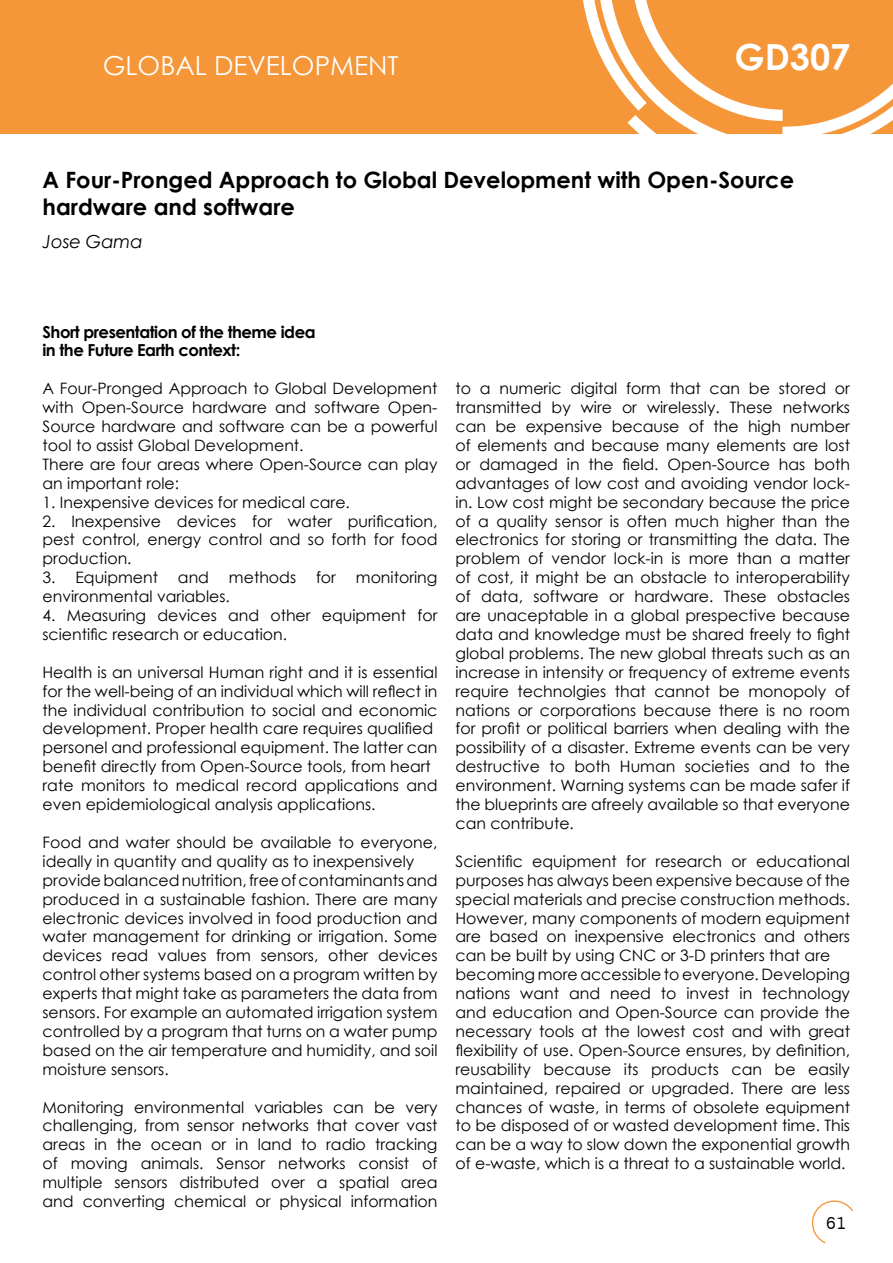
<style>
.page{position:relative;width:893px;height:1263px;background:#fff}
.page>*{position:absolute;margin:0;border:0;box-sizing:border-box;transform-origin:0 0}
.t1{font:700 36px "Century Gothic";color:#fff}
.t2{font:26.1px "Century Gothic";color:#fff}
.t3{font:700 22.5px/27px "Century Gothic";color:#000}
.t4{font:italic 18px "Century Gothic";letter-spacing:-.01em;color:#000}
.t5{font:18px "Levenim";color:#000}
.t6{font:700 16.5px/18.9px "Century Gothic";letter-spacing:-.03em;color:#000}
.t7{font:15.75px/18.9px "Century Gothic";color:#000}
</style>
<div class="page">
<div style="left:0;top:0;width:893px;height:134px;background:#f59638"></div>
<svg style="left:583px;top:0;width:44px;height:98px"></svg>
<svg style="left:627px;top:0;width:266px;height:134px"></svg>
<svg style="left:811px;top:1200px;width:42px;height:43px"></svg>
<h2 class="t2" style="left:103px;top:47px;width:297px">Global development</h2>
<h1 class="t1" style="left:734px;top:29px;width:117px">GD307</h1>
<h3 class="t3" style="left:43px;top:165px;width:753px">A Four-Pronged Approach to Global Development with Open-Source hardware and software</h3>
<p class="t4" style="left:43px;top:228px;width:102px">Jose Gama</p>
<p class="t6" style="left:43px;top:321px;width:275px">Short presentation of the theme idea in the Future Earth context:</p>
<p class="t7" style="left:43px;top:379px;width:396px">A Four-Pronged Approach to Global Development with Open-Source hardware and software Open-Source hardware and software can be a powerful tool to assist Global Development.<br>There are four areas where Open-Source can play an important role:</p>
<p class="t7" style="left:43px;top:492px;width:309px">1. Inexpensive devices for medical care.</p>
<p class="t7" style="left:43px;top:511px;width:396px;text-align:justify">2. Inexpensive devices for water purification, pest control, energy control and so forth for food production.</p>
<p class="t7" style="left:43px;top:568px;width:117px">3. Equipment</p>
<p class="t7" style="left:178px;top:568px;width:33px">and</p>
<p class="t7" style="left:229px;top:568px;width:69px">methods</p>
<p class="t7" style="left:316px;top:568px;width:22px">for</p>
<p class="t7" style="left:356px;top:568px;width:83px">monitoring</p>
<p class="t7" style="left:43px;top:587px;width:189px">environmental variables.</p>
<p class="t7" style="left:43px;top:606px;width:396px">4. Measuring devices and other equipment for scientific research or education.</p>
<p class="t7" style="left:43px;top:662px;width:396px">Health is an universal Human right and it is essential for the well-being of an individual which will reflect in the individual contribution to social and economic development. Proper health care requires qualified personel and professional equipment. The latter can benefit directly from Open-Source tools, from heart rate monitors to medical record applications and even epidemiological analysis applications.</p>
<p class="t7" style="left:43px;top:832px;width:396px">Food and water should be available to everyone, ideally in quantity and quality as to inexpensively provide balanced nutrition, free of contaminants and produced in a sustainable fashion. There are many electronic devices involved in food production and water management for drinking or irrigation. Some devices read values from sensors, other devices control other systems based on a program written by experts that might take as parameters the data from sensors. For example an automated irrigation system controlled by a program that turns on a water pump based on the air temperature and humidity, and soil moisture sensors.</p>
<p class="t7" style="left:43px;top:1097px;width:396px;text-align:justify">Monitoring environmental variables can be very challenging, from sensor networks that cover vast areas in the ocean or in land to radio tracking of moving animals. Sensor networks consist of multiple sensors distributed over a spatial area and converting chemical or physical information</p>
<p class="t7" style="left:455px;top:379px;width:396px;text-align:justify">to a numeric digital form that can be stored or transmitted by wire or wirelessly. These networks can be expensive because of the high number of elements and because many elements are lost or damaged in the field. Open-Source has both advantages of low cost and avoiding vendor lock&shy;in. Low cost might be secondary because the price of a quality sensor is often much higher than the electronics for storing or transmitting the data. The problem of vendor lock-in is more than a matter of cost, it might be an obstacle to interoperability of data, software or hardware. These obstacles are unaceptable in a global prespective because data and knowledge must be shared freely to fight global problems. The new global threats such as an increase in intensity or frequency of extreme events require technolgies that cannot be monopoly of nations or corporations because there is no room for profit or political barriers when dealing with the possibility of a disaster. Extreme events can be very destructive to both Human societies and to the environment. Warning systems can be made safer if the blueprints are afreely available so that everyone can contribute.</p>
<p class="t7" style="left:455px;top:851px;width:396px">Scientific equipment for research or educational purposes has always been expensive because of the special materials and precise construction methods.<br>However, many components of modern equipment are based on inexpensive electronics and others can be built by using CNC or 3-D printers that are becoming more accessible to everyone. Developing nations want and need to invest in technology and education and Open-Source can provide the necessary tools at the lowest cost and with great flexibility of use. Open-Source ensures, by definition, reusability because its products can be easily maintained, repaired or upgraded. There are less chances of waste, in terms of obsolete equipment to be disposed of or wasted development time. This can be a way to slow down the exponential growth of e-waste, which is a threat to a sustainable world.</p>
<p class="t5" style="left:826px;top:1212px;width:22px">61</p>
</div>
